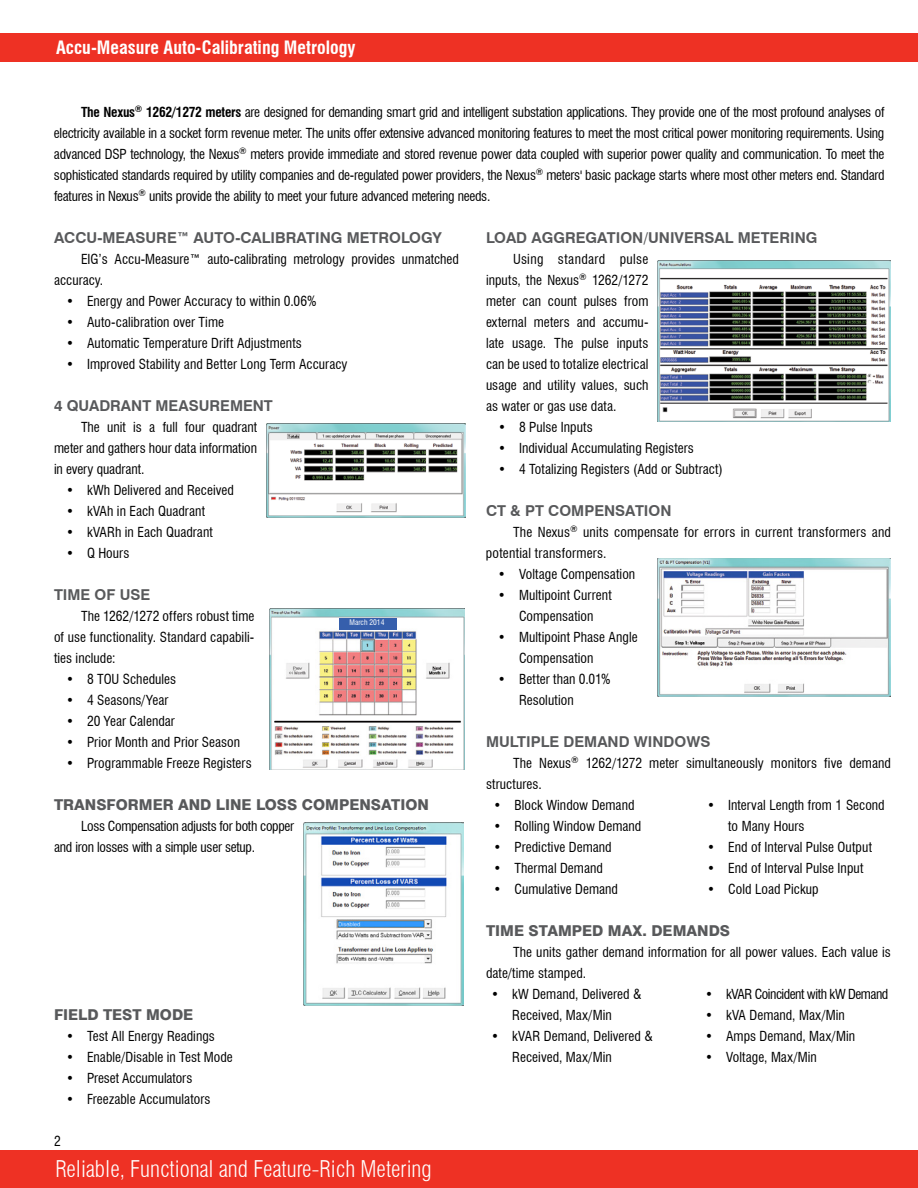
<style>
.page{position:relative;width:918px;height:1188px;background:#fff}
.page>*{position:absolute;margin:0;border:0;box-sizing:border-box;transform-origin:0 0}
.t1{font:300 condensed 22.5px "Swiss 721 BT";color:#fff}
.t2{font:700 condensed 18px "Swiss 721 BT";color:#fff}
.t3{font:700 15px "Swiss 721 BT";color:#58595b}
.t4{font:800 15px "Swiss 721 BT";color:#58595b}
.t5{font:condensed 13.5px/21px "Swiss 721 BT";letter-spacing:.005em;color:#000}
.t6{font:condensed 13.5px/21px "Swiss 721 BT";letter-spacing:-.02em;color:#000}
.t7{font:condensed 13.5px "Swiss 721 BT";letter-spacing:-.035em;color:#000}
.t8{font:condensed 7.5px "Swiss 721 BT";color:#fff}
.s1{font-weight:700}
</style>
<div class="page">
<div style="left:0;top:33px;width:918px;height:29px;background:#ee3124"></div>
<div style="left:0;top:1150px;width:918px;height:38px;background:#ee3124"></div>
<img style="left:269px;top:608px;width:196px;height:162px">
<img style="left:658px;top:261px;width:232px;height:161px">
<img style="left:303px;top:822px;width:160px;height:183px">
<img style="left:658px;top:558px;width:233px;height:138px">
<img style="left:266px;top:423px;width:200px;height:95px">
<div style="left:339px;top:618px;width:58px;height:11px;background:#365fac"></div>
<h2 class="t2" style="left:56px;top:37px;width:301px">Accu-Measure Auto-Calibrating Metrology</h2>
<p class="t5" style="left:54px;top:102px;width:832px;text-align:justify;text-indent:27px"><span class="s1">The Nexus</span><sup>®</sup> <span class="s1">1262/1272 meters</span> are designed for demanding smart grid and intelligent substation applications. They provide one of the most profound analyses of electricity available in a socket form revenue meter. The units offer extensive advanced monitoring features to meet the most critical power monitoring requirements. Using advanced DSP technology, the Nexus<sup>®</sup> meters provide immediate and stored revenue power data coupled with superior power quality and communication. To meet the sophisticated standards required by utility companies and de-regulated power providers, the Nexus<sup>®</sup> meters' basic package starts where most other meters end. Standard features in Nexus<sup>®</sup> units provide the ability to meet your future advanced metering needs.</p>
<p class="t3" style="left:54px;top:229px;width:389px">ACCU-MEASURE™ AUTO-CALIBRATING METROLOGY</p>
<p class="t5" style="left:54px;top:249px;width:406px;text-indent:27px">EIG’s Accu-Measure™ auto-calibrating metrology provides unmatched accuracy.</p>
<p class="t5" style="left:66px;top:291px;width:252px">• Energy and Power Accuracy to within 0.06%</p>
<p class="t5" style="left:66px;top:312px;width:160px">• Auto-calibration over Time</p>
<p class="t5" style="left:66px;top:333px;width:237px">• Automatic Temperature Drift Adjustments</p>
<p class="t5" style="left:66px;top:354px;width:283px">• Improved Stability and Better Long Term Accuracy</p>
<p class="t3" style="left:54px;top:397px;width:220px">4 QUADRANT MEASUREMENT</p>
<p class="t5" style="left:54px;top:417px;width:205px;text-align:justify;text-indent:27px">The unit is a full four quadrant meter and gathers hour data information in every quadrant.</p>
<p class="t5" style="left:66px;top:480px;width:169px">• kWh Delivered and Received</p>
<p class="t5" style="left:66px;top:501px;width:141px">• kVAh in Each Quadrant</p>
<p class="t5" style="left:66px;top:522px;width:148px">• kVARh in Each Quadrant</p>
<p class="t5" style="left:66px;top:543px;width:65px">• Q Hours</p>
<p class="t3" style="left:54px;top:586px;width:98px">TIME OF USE</p>
<p class="t5" style="left:54px;top:606px;width:202px;text-align:justify;text-indent:27px">The 1262/1272 offers robust time of use functionality. Standard capabili&shy;ties include:</p>
<p class="t5" style="left:66px;top:669px;width:112px">• 8 TOU Schedules</p>
<p class="t5" style="left:66px;top:690px;width:104px">• 4 Seasons/Year</p>
<p class="t5" style="left:66px;top:711px;width:110px">• 20 Year Calendar</p>
<p class="t5" style="left:66px;top:732px;width:176px">• Prior Month and Prior Season</p>
<p class="t5" style="left:66px;top:753px;width:187px">• Programmable Freeze Registers</p>
<p class="t4" style="left:54px;top:796px;width:377px">TRANSFORMER AND LINE LOSS COMPENSATION</p>
<p class="t6" style="left:54px;top:816px;width:242px;text-indent:27px">Loss Compensation adjusts for both copper and iron losses with a simple user setup.</p>
<p class="t8" style="left:350px;top:618px;width:36px">March 2014</p>
<p class="t4" style="left:54px;top:1006px;width:141px">FIELD TEST MODE</p>
<p class="t5" style="left:66px;top:1026px;width:150px">• Test All Energy Readings</p>
<p class="t5" style="left:66px;top:1047px;width:168px">• Enable/Disable in Test Mode</p>
<p class="t5" style="left:66px;top:1068px;width:128px">• Preset Accumulators</p>
<p class="t5" style="left:66px;top:1089px;width:146px">• Freezable Accumulators</p>
<p class="t5" style="left:54px;top:1131px;width:8px">2</p>
<h1 class="t1" style="left:56px;top:1156px;width:378px">Reliable, Functional and Feature-Rich Metering</h1>
<p class="t3" style="left:486px;top:229px;width:333px">LOAD AGGREGATION/UNIVERSAL METERING</p>
<p class="t5" style="left:486px;top:249px;width:164px;text-align:justify;text-indent:27px">Using standard pulse inputs, the Nexus<sup>®</sup> 1262/1272 meter can count pulses from external meters and accumu&shy;late usage. The pulse inputs can be used to totalize electrical usage and utility values, such as water or gas use data.</p>
<p class="t5" style="left:498px;top:417px;width:96px">• 8 Pulse Inputs</p>
<p class="t5" style="left:498px;top:438px;width:197px">• Individual Accumulating Registers</p>
<p class="t5" style="left:498px;top:459px;width:226px">• 4 Totalizing Registers (Add or Subtract)</p>
<p class="t3" style="left:486px;top:502px;width:187px">CT &amp; PT COMPENSATION</p>
<p class="t5" style="left:486px;top:522px;width:406px;text-indent:27px">The Nexus<sup>®</sup> units compensate for errors in current transformers and potential transformers.</p>
<p class="t5" style="left:498px;top:564px;width:139px">• Voltage Compensation</p>
<p class="t5" style="left:498px;top:585px;width:115px;text-align:center">• Multipoint Current<br>Compensation</p>
<p class="t5" style="left:519px;top:627px;width:120px;text-indent:-21px">• Multipoint Phase Angle<br>Compensation</p>
<p class="t5" style="left:519px;top:669px;width:93px;text-indent:-21px">• Better than 0.01%<br>Resolution</p>
<p class="t3" style="left:486px;top:733px;width:226px">MULTIPLE DEMAND WINDOWS</p>
<p class="t5" style="left:486px;top:753px;width:406px;text-indent:27px">The Nexus<sup>®</sup> 1262/1272 meter simultaneously monitors five demand structures.</p>
<p class="t5" style="left:494px;top:795px;width:143px">• Block Window Demand</p>
<p class="t5" style="left:494px;top:816px;width:149px">• Rolling Window Demand</p>
<p class="t5" style="left:494px;top:837px;width:120px">• Predictive Demand</p>
<p class="t5" style="left:494px;top:858px;width:111px">• Thermal Demand</p>
<p class="t5" style="left:494px;top:879px;width:126px">• Cumulative Demand</p>
<p class="t5" style="left:728px;top:795px;width:158px;text-indent:-21px">• Interval Length from 1 Second to Many Hours</p>
<p class="t5" style="left:707px;top:837px;width:166px">• End of Interval Pulse Output</p>
<p class="t5" style="left:707px;top:858px;width:158px">• End of Interval Pulse Input</p>
<p class="t5" style="left:707px;top:879px;width:113px">• Cold Load Pickup</p>
<p class="t4" style="left:486px;top:922px;width:246px">TIME STAMPED MAX. DEMANDS</p>
<p class="t5" style="left:486px;top:942px;width:406px;text-indent:27px">The units gather demand information for all power values. Each value is date/time stamped.</p>
<p class="t5" style="left:512px;top:984px;width:131px;text-indent:-21px">• kW Demand, Delivered &amp;<br>Received, Max/Min</p>
<p class="t5" style="left:512px;top:1026px;width:142px;text-indent:-21px">• kVAR Demand, Delivered &amp;<br>Received, Max/Min</p>
<p class="t7" style="left:705px;top:986px;width:185px">• kVAR Coincident with kW Demand</p>
<p class="t5" style="left:705px;top:1005px;width:141px">• kVA Demand, Max/Min</p>
<p class="t5" style="left:705px;top:1026px;width:152px">• Amps Demand, Max/Min</p>
<p class="t5" style="left:705px;top:1047px;width:113px">• Voltage, Max/Min</p>
</div>
